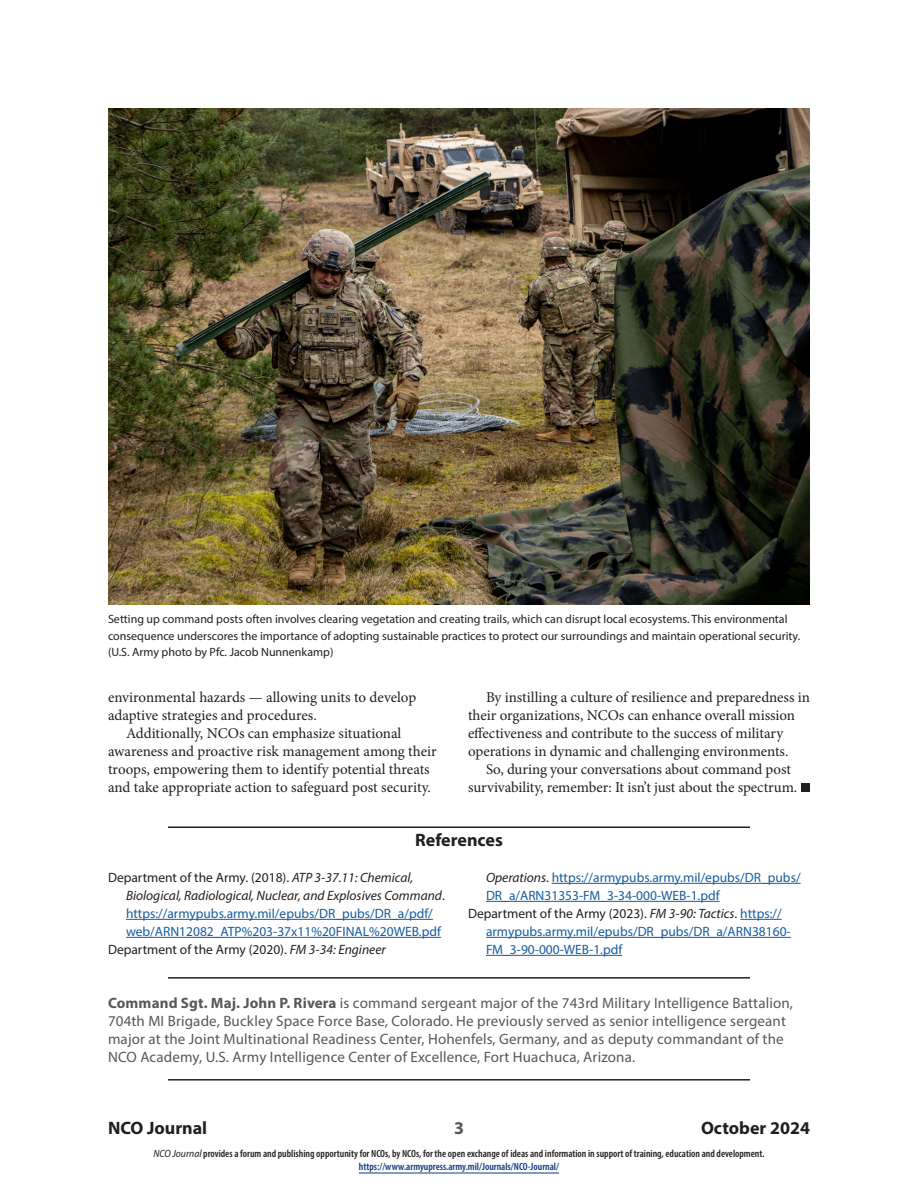
<style>
.page{position:relative;width:918px;height:1188px;background:#fff}
.page>*{position:absolute;margin:0;border:0;box-sizing:border-box;transform-origin:0 0}
.endnote_header{font:700 18px "Myriad Pro";color:#231f20}
.t1{font:700 18px "Myriad Pro";color:#57585a}
.body{font:15px/18px "Minion Pro";letter-spacing:-.005em;color:#231f20}
.biography{font:15px/18px "Myriad Pro";letter-spacing:.01em;color:#57585a}
.endnotes{font:13.5px/18px "Myriad Pro";color:#175d9e}
.endnotes-2{font:13.5px "Myriad Pro";color:#231f20}
.cutline{font:12px/16.5px "Myriad Pro";color:#231f20}
.t2{font:600 condensed 10.5px/13.5px "Myriad Pro";color:#231f20;text-align:center}
.s1{color:#231f20}
.s2{font-style:italic;color:#231f20}
.s3{font-style:italic}
.s4{font-weight:700}
.s5{font-weight:400;font-style:italic;font-stretch:semi-condensed}
.s6{color:#113880}
</style>
<div class="page">
<hr style="left:359px;top:1173px;width:200px;height:1px;background:#113880">
<div style="left:801px;top:783px;width:9px;height:9px;background:#231f20"></div>
<hr style="left:168px;top:826px;width:582px;height:2px;background:#231f20">
<hr style="left:126px;top:919px;width:307px;height:1px;background:#175d9e">
<hr style="left:126px;top:937px;width:315px;height:1px;background:#175d9e">
<hr style="left:552px;top:883px;width:249px;height:1px;background:#175d9e">
<hr style="left:486px;top:901px;width:234px;height:1px;background:#175d9e">
<hr style="left:740px;top:919px;width:42px;height:1px;background:#175d9e">
<hr style="left:486px;top:937px;width:305px;height:1px;background:#175d9e">
<hr style="left:486px;top:955px;width:136px;height:1px;background:#175d9e">
<img style="left:108px;top:108px;width:702px;height:497px">
<hr style="left:168px;top:977px;width:582px;height:2px;background:#231f20">
<hr style="left:168px;top:1079px;width:582px;height:2px;background:#231f20">
<p class="cutline" style="left:108px;top:611px;width:694px">Setting up command posts often involves clearing vegetation and creating trails, which can disrupt local ecosystems. This environmental consequence underscores the importance of adopting sustainable practices to protect our surroundings and maintain operational security. (U.S. Army photo by Pfc. Jacob Nunnenkamp)</p>
<p class="body" style="left:108px;top:688px;width:310px">environmental hazards — allowing units to develop adaptive strategies and procedures.</p>
<p class="body" style="left:108px;top:724px;width:330px;text-indent:18px">Additionally, NCOs can emphasize situational awareness and proactive risk management among their troops, empowering them to identify potential threats and take appropriate action to safeguard post security.</p>
<p class="body" style="left:468px;top:688px;width:344px;text-indent:18px">By instilling a culture of resilience and preparedness in their organizations, NCOs can enhance overall mission effectiveness and contribute to the success of military operations in dynamic and challenging environments.</p>
<p class="body" style="left:468px;top:760px;width:331px;text-indent:18px">So, during your conversations about command post survivability, remember: It isn’t just about the spectrum.</p>
<h3 class="endnote_header" style="left:415px;top:828px;width:89px">References</h3>
<p class="endnotes" style="left:126px;top:868px;width:320px;text-indent:-18px"><span class="s1">Department of the Army. (2018).</span> <span class="s2">ATP 3-37.11: Chemical, Biological, Radiological, Nuclear, and Explosives Command</span><span class="s1">. </span>https://armypubs.army.mil/epubs/DR_pubs/DR_a/pdf/ web/ARN12082_ATP%203-37x11%20FINAL%20WEB.pdf</p>
<p class="endnotes-2" style="left:108px;top:941px;width:279px">Department of the Army (2020). <span class="s3">FM 3-34: Engineer</span></p>
<p class="endnotes" style="left:486px;top:868px;width:316px"><span class="s2">Operations</span><span class="s1">.</span> https://armypubs.army.mil/epubs/DR_pubs/<br>DR_a/ARN31353-FM_3-34-000-WEB-1.pdf</p>
<p class="endnotes" style="left:486px;top:904px;width:306px;text-indent:-18px"><span class="s1">Department of the Army (2023).</span> <span class="s2">FM 3-90: Tactics</span><span class="s1">.</span> https:// armypubs.army.mil/epubs/DR_pubs/DR_a/ARN38160-<br>FM_3-90-000-WEB-1.pdf</p>
<p class="biography" style="left:108px;top:994px;width:687px"><span class="s4">Command Sgt. Maj. John P. Rivera</span> is command sergeant major of the 743rd Military Intelligence Battalion, 704th MI Brigade, Buckley Space Force Base, Colorado. He previously served as senior intelligence sergeant major at the Joint Multinational Readiness Center, Hohenfels, Germany, and as deputy commandant of the NCO Academy, U.S. Army Intelligence Center of Excellence, Fort Huachuca, Arizona.</p>
<p class="endnote_header" style="left:108px;top:1116px;width:101px">NCO Journal</p>
<p class="t1" style="left:454px;top:1116px;width:11px">3</p>
<p class="endnote_header" style="left:701px;top:1116px;width:110px">October 2024</p>
<p class="t2" style="left:153px;top:1146px;width:613px"><span class="s5">NCO Journal</span> provides a forum and publishing opportunity for NCOs, by NCOs, for the open exchange of ideas and information in support of training, education and development. <span class="s6">https://www.armyupress.army.mil/Journals/NCO-Journal/</span></p>
</div>
